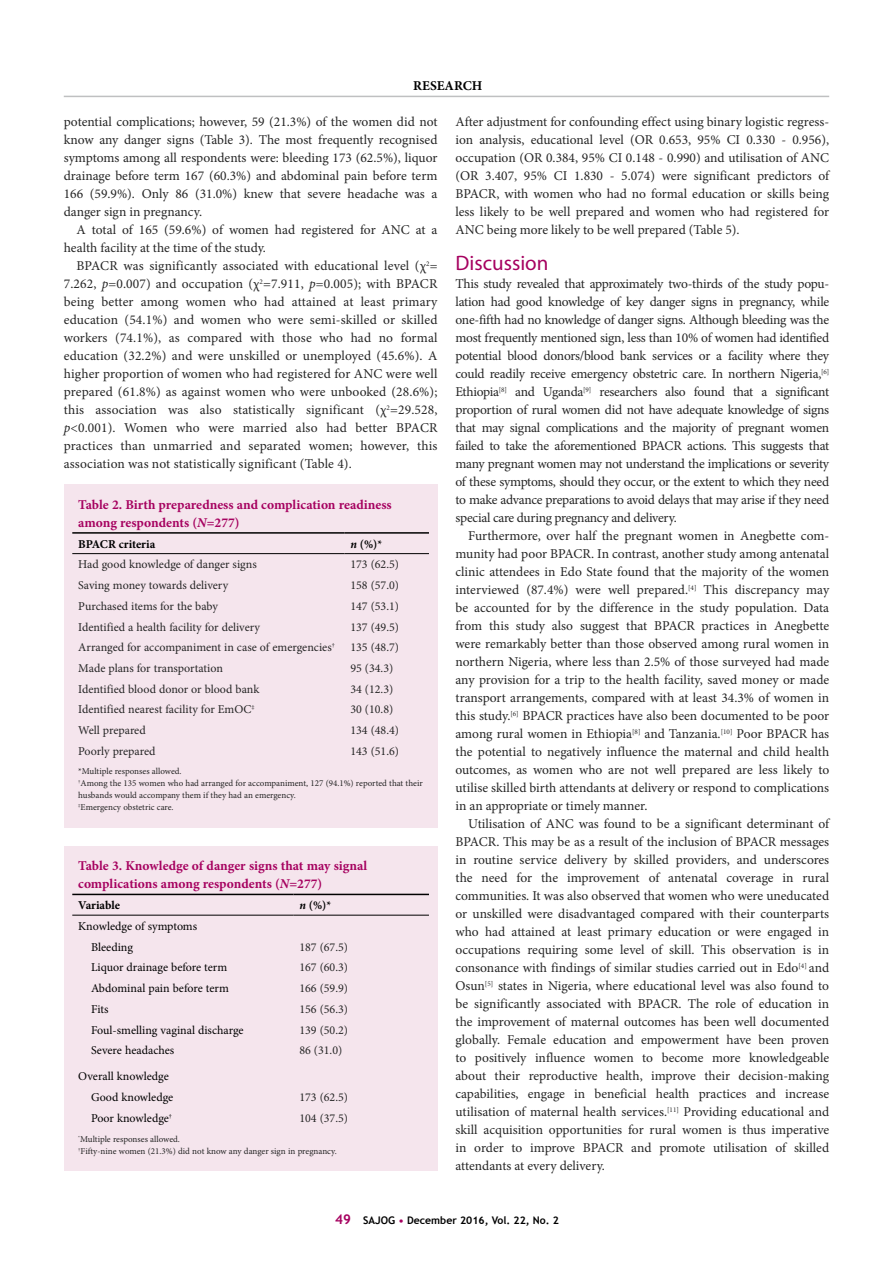
<style>
.page{position:relative;width:893px;height:1263px;background:#fff}
.page>*{position:absolute;margin:0;border:0;box-sizing:border-box;transform-origin:0 0}
.t1{font:21px "Myriad Pro";color:#a60260}
.t2{font:13.5px/18px "Minion Pro";letter-spacing:-.005em;color:#252525;text-align:justify}
.t3{font:700 13.5px/18px "Minion Pro";color:#a60260}
.t4{font:700 13.5px "Minion Pro";color:#000}
.t5{font:12px "Minion Pro";color:#252525}
.t6{font:12px/20.7px "Minion Pro";color:#000}
.t7{font:700 12px "Minion Pro";letter-spacing:-.005em;color:#000}
.t8{font:700 10.5px "Trebuchet MS";color:#000}
.t9{font:9px/12px "Minion Pro";color:#252525}
.s1{font-style:italic}
.s2{font-size:13.5px;color:#a60260}
.s3{color:#a60260}
</style>
<div class="page">
<hr style="left:64px;top:96px;width:765px;height:1px;background:#bfc0c1">
<div style="left:64px;top:485px;width:373px;height:343px;background:#f5e5ed"></div>
<hr style="left:72px;top:532px;width:272px;height:2px;background:#000">
<hr style="left:344px;top:532px;width:85px;height:2px;background:#000">
<hr style="left:72px;top:553px;width:272px;height:1px;background:#000">
<hr style="left:344px;top:553px;width:85px;height:1px;background:#000">
<div style="left:64px;top:846px;width:373px;height:324px;background:#f5e5ed"></div>
<hr style="left:72px;top:894px;width:221px;height:1px;background:#000">
<hr style="left:293px;top:894px;width:136px;height:1px;background:#000">
<hr style="left:72px;top:915px;width:221px;height:1px;background:#000">
<hr style="left:293px;top:915px;width:136px;height:1px;background:#000">
<p class="t4" style="left:413px;top:76px;width:71px">RESEARCH</p>
<p class="t2" style="left:64px;top:113px;width:375px">potential complications; however, 59 (21.3%) of the women did not know any danger signs (Table 3). The most frequently recognised symptoms among all respondents were: bleeding 173 (62.5%), liquor drainage before term 167 (60.3%) and abdominal pain before term 166 (59.9%). Only 86 (31.0%) knew that severe headache was a danger sign in pregnancy.</p>
<p class="t2" style="left:64px;top:221px;width:375px;text-indent:13px">A total of 165 (59.6%) of women had registered for ANC at a health facility at the time of the study.</p>
<p class="t2" style="left:64px;top:257px;width:375px;text-indent:13px">BPACR was significantly associated with educational level (χ<sup>2</sup>= 7.262, <span class="s1">p</span>=0.007) and occupation (χ<sup>2</sup>=7.911, <span class="s1">p</span>=0.005); with BPACR being better among women who had attained at least primary education (54.1%) and women who were semi-skilled or skilled workers (74.1%), as compared with those who had no formal education (32.2%) and were unskilled or unemployed (45.6%). A higher proportion of women who had registered for ANC were well prepared (61.8%) as against women who were unbooked (28.6%); this association was also statistically significant (χ<sup>2</sup>=29.528, <span class="s1">p</span>&lt;0.001). Women who were married also had better BPACR practices than unmarried and separated women; however, this association was not statistically significant (Table 4).</p>
<p class="t3" style="left:78px;top:495px;width:315px">Table 2. Birth preparedness and complication readiness among respondents (<span class="s1">N</span>=277)</p>
<p class="t7" style="left:78px;top:535px;width:79px">BPACR criteria</p>
<p class="t7" style="left:350px;top:535px;width:33px"><span class="s1">n</span> (%)*</p>
<p class="t5" style="left:78px;top:556px;width:180px">Had good knowledge of danger signs</p>
<p class="t5" style="left:350px;top:556px;width:50px">173 (62.5)</p>
<p class="t5" style="left:78px;top:577px;width:151px">Saving money towards delivery</p>
<p class="t5" style="left:350px;top:577px;width:50px">158 (57.0)</p>
<p class="t5" style="left:78px;top:598px;width:141px">Purchased items for the baby</p>
<p class="t5" style="left:350px;top:598px;width:50px">147 (53.1)</p>
<p class="t5" style="left:78px;top:619px;width:183px">Identified a health facility for delivery</p>
<p class="t5" style="left:350px;top:619px;width:50px">137 (49.5)</p>
<p class="t5" style="left:78px;top:639px;width:258px">Arranged for accompaniment in case of emergencies<sup>†</sup></p>
<p class="t5" style="left:350px;top:639px;width:50px">135 (48.7)</p>
<p class="t5" style="left:78px;top:660px;width:146px">Made plans for transportation</p>
<p class="t5" style="left:350px;top:660px;width:44px">95 (34.3)</p>
<p class="t5" style="left:78px;top:681px;width:183px">Identified blood donor or blood bank</p>
<p class="t5" style="left:350px;top:681px;width:44px">34 (12.3)</p>
<p class="t5" style="left:78px;top:701px;width:178px">Identified nearest facility for EmOC<sup>‡</sup></p>
<p class="t5" style="left:350px;top:701px;width:44px">30 (10.8)</p>
<p class="t5" style="left:78px;top:722px;width:69px">Well prepared</p>
<p class="t5" style="left:350px;top:722px;width:50px">134 (48.4)</p>
<p class="t5" style="left:78px;top:743px;width:79px">Poorly prepared</p>
<p class="t5" style="left:350px;top:743px;width:50px">143 (51.6)</p>
<p class="t9" style="left:78px;top:765px;width:346px">*Multiple responses allowed.<br><sup>†</sup>Among the 135 women who had arranged for accompaniment, 127 (94.1%) reported that their husbands would accompany them if they had an emergency.<br><sup>‡</sup>Emergency obstetric care.</p>
<p class="t3" style="left:78px;top:857px;width:291px">Table 3. Knowledge of danger signs that may signal complications among respondents (<span class="s1">N</span>=277)</p>
<p class="t7" style="left:78px;top:897px;width:43px">Variable</p>
<p class="t7" style="left:299px;top:897px;width:33px"><span class="s1">n</span> (%)*</p>
<p class="t6" style="left:91px;top:916px;width:108px;text-indent:-13px">Knowledge of symptoms<br>Bleeding</p>
<p class="t5" style="left:299px;top:939px;width:50px">187 (67.5)</p>
<p class="t6" style="left:91px;top:957px;width:138px">Liquor drainage before term</p>
<p class="t5" style="left:299px;top:959px;width:50px">167 (60.3)</p>
<p class="t6" style="left:91px;top:978px;width:139px">Abdominal pain before term</p>
<p class="t5" style="left:299px;top:980px;width:50px">166 (59.9)</p>
<p class="t6" style="left:91px;top:999px;width:19px">Fits</p>
<p class="t5" style="left:299px;top:1001px;width:50px">156 (56.3)</p>
<p class="t6" style="left:91px;top:1019px;width:154px">Foul-smelling vaginal discharge</p>
<p class="t5" style="left:299px;top:1022px;width:50px">139 (50.2)</p>
<p class="t6" style="left:91px;top:1040px;width:85px">Severe headaches</p>
<p class="t5" style="left:299px;top:1042px;width:44px">86 (31.0)</p>
<p class="t6" style="left:91px;top:1066px;width:84px;text-indent:-13px">Overall knowledge<br>Good knowledge</p>
<p class="t5" style="left:299px;top:1089px;width:50px">173 (62.5)</p>
<p class="t6" style="left:91px;top:1107px;width:83px">Poor knowledge<sup>†</sup></p>
<p class="t5" style="left:299px;top:1110px;width:50px">104 (37.5)</p>
<p class="t9" style="left:78px;top:1133px;width:260px"><sup>*</sup>Multiple responses allowed.<br><sup>†</sup>Fifty-nine women (21.3%) did not know any danger sign in pregnancy.</p>
<p class="t2" style="left:455px;top:113px;width:375px">After adjustment for confounding effect using binary logistic regress&shy;ion analysis, educational level (OR 0.653, 95% CI 0.330 - 0.956), occupation (OR 0.384, 95% CI 0.148 - 0.990) and utilisation of ANC (OR 3.407, 95% CI 1.830 - 5.074) were significant predictors of BPACR, with women who had no formal education or skills being less likely to be well prepared and women who had registered for ANC being more likely to be well prepared (Table 5).</p>
<h1 class="t1" style="left:455px;top:250px;width:94px">Discussion</h1>
<p class="t2" style="left:455px;top:275px;width:375px">This study revealed that approximately two-thirds of the study popu&shy;lation had good knowledge of key danger signs in pregnancy, while one-fifth had no knowledge of danger signs. Although bleeding was the most frequently mentioned sign, less than 10% of women had identified potential blood donors/blood bank services or a facility where they could readily receive emergency obstetric care. In northern Nigeria,<sup>[6] </sup>Ethiopia<sup>[8]</sup> and Uganda<sup>[9]</sup> researchers also found that a significant proportion of rural women did not have adequate knowledge of signs that may signal complications and the majority of pregnant women failed to take the aforementioned BPACR actions. This suggests that many pregnant women may not understand the implications or severity of these symptoms, should they occur, or the extent to which they need to make advance preparations to avoid delays that may arise if they need special care during pregnancy and delivery.</p>
<p class="t2" style="left:455px;top:527px;width:375px;text-indent:13px">Furthermore, over half the pregnant women in Anegbette com&shy;munity had poor BPACR. In contrast, another study among antenatal clinic attendees in Edo State found that the majority of the women interviewed (87.4%) were well prepared.<sup>[4]</sup> This discrepancy may be accounted for by the difference in the study population. Data from this study also suggest that BPACR practices in Anegbette were remarkably better than those observed among rural women in northern Nigeria, where less than 2.5% of those surveyed had made any provision for a trip to the health facility, saved money or made transport arrangements, compared with at least 34.3% of women in this study.<sup>[6]</sup> BPACR practices have also been documented to be poor among rural women in Ethiopia<sup>[8]</sup> and Tanzania.<sup>[10]</sup> Poor BPACR has the potential to negatively influence the maternal and child health outcomes, as women who are not well prepared are less likely to utilise skilled birth attendants at delivery or respond to complications in an appropriate or timely manner.</p>
<p class="t2" style="left:455px;top:815px;width:375px;text-indent:13px">Utilisation of ANC was found to be a significant determinant of BPACR. This may be as a result of the inclusion of BPACR messages in routine service delivery by skilled providers, and underscores the need for the improvement of antenatal coverage in rural communities. It was also observed that women who were uneducated or unskilled were disadvantaged compared with their counterparts who had attained at least primary education or were engaged in occupations requiring some level of skill. This observation is in consonance with findings of similar studies carried out in Edo<sup>[4]</sup> and Osun<sup>[5]</sup> states in Nigeria, where educational level was also found to be significantly associated with BPACR. The role of education in the improvement of maternal outcomes has been well documented globally. Female education and empowerment have been proven to positively influence women to become more knowledgeable about their reproductive health, improve their decision-making capabilities, engage in beneficial health practices and increase utilisation of maternal health services.<sup>[11]</sup> Providing educational and skill acquisition opportunities for rural women is thus imperative in order to improve BPACR and promote utilisation of skilled attendants at every delivery.</p>
<p class="t8" style="left:335px;top:1214px;width:225px"><span class="s2">49</span> SAJOG <span class="s3">•</span> December 2016, Vol. 22, No. 2</p>
</div>
